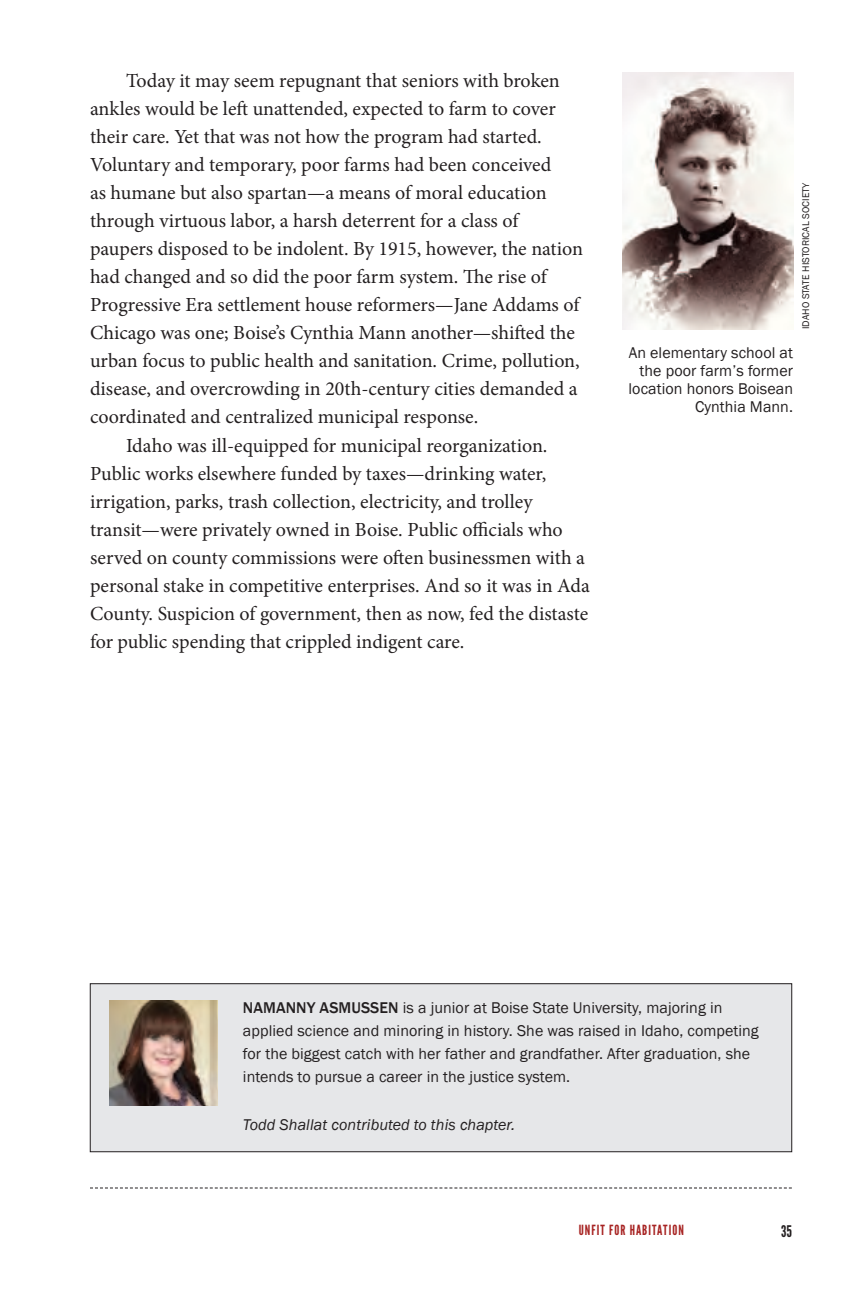
<style>
.page{position:relative;width:864px;height:1296px;background:#fff}
.page>*{position:absolute;margin:0;border:0;box-sizing:border-box;transform-origin:0 0}
.Body_Text{font:20px/28px "Minion Pro";color:#231f20}
.Bio{font:16px/23px "Franklin Gothic";letter-spacing:.005em;color:#231f20}
.Caption_-_R{font:16px/18px "Franklin Gothic";letter-spacing:.005em;color:#231f20;text-align:right}
.Bio-2{font:italic 16px "Franklin Gothic";letter-spacing:.005em;color:#231f20}
.t1{font:16px "League Gothic";color:#231f20}
.t2{font:14px "League Gothic";letter-spacing:.075em;color:#a72322}
.Photo_Credit___Backm{font:10px "Franklin Gothic";letter-spacing:.005em;color:#231f20}
.s1{font-weight:500}
</style>
<div class="page">
<svg style="left:90px;top:1188px;width:702px;height:1px"></svg>
<div style="left:90px;top:984px;width:702px;height:168px;background:#e6e7e9"></div>
<div style="left:90px;top:983px;width:702px;height:169px;border:1px solid #231f20"></div>
<img style="left:110px;top:1000px;width:108px;height:106px">
<img style="left:622px;top:72px;width:171px;height:257px">
<p class="Body_Text" style="left:90px;top:66px;width:495px;text-indent:36px">Today it may seem repugnant that seniors with broken ankles would be left unattended, expected to farm to cover their care. Yet that was not how the program had started.<br>Voluntary and temporary, poor farms had been conceived<br>as humane but also spartan—a means of moral education through virtuous labor, a harsh deterrent for a class of paupers disposed to be indolent. By 1915, however, the nation had changed and so did the poor farm system. The rise of Progressive Era settlement house reformers—Jane Addams of Chicago was one; Boise’s Cynthia Mann another—shifted the urban focus to public health and sanitation. Crime, pollution, disease, and overcrowding in 20th-century cities demanded a coordinated and centralized municipal response.</p>
<p class="Body_Text" style="left:90px;top:432px;width:501px;text-indent:36px">Idaho was ill-equipped for municipal reorganization.<br>Public works elsewhere funded by taxes—drinking water, irrigation, parks, trash collection, electricity, and trolley transit—were privately owned in Boise. Public officials who served on county commissions were often businessmen with a personal stake in competitive enterprises. And so it was in Ada County. Suspicion of government, then as now, fed the distaste for public spending that crippled indigent care.</p>
<p class="Caption_-_R" style="left:629px;top:344px;width:166px">An elementary school at the poor farm’s former location honors Boisean<br>Cynthia Mann.</p>
<p class="Photo_Credit___Backm" style="left:800px;top:329px;width:148px;rotate:-90deg">IDAHO STATE HISTORICAL SOCIETY</p>
<p class="Bio" style="left:243px;top:997px;width:517px"><span class="s1">NAMANNY ASMUSSEN</span> is a junior at Boise State University, majoring in applied science and minoring in history. She was raised in Idaho, competing for the biggest catch with her father and grandfather. After graduation, she intends to pursue a career in the justice system.</p>
<p class="Bio-2" style="left:243px;top:1114px;width:274px">Todd Shallat contributed to this chapter.</p>
<p class="t2" style="left:579px;top:1222px;width:107px">UNFIT FOR HABITATION</p>
<p class="t1" style="left:781px;top:1221px;width:12px">35</p>
</div>
